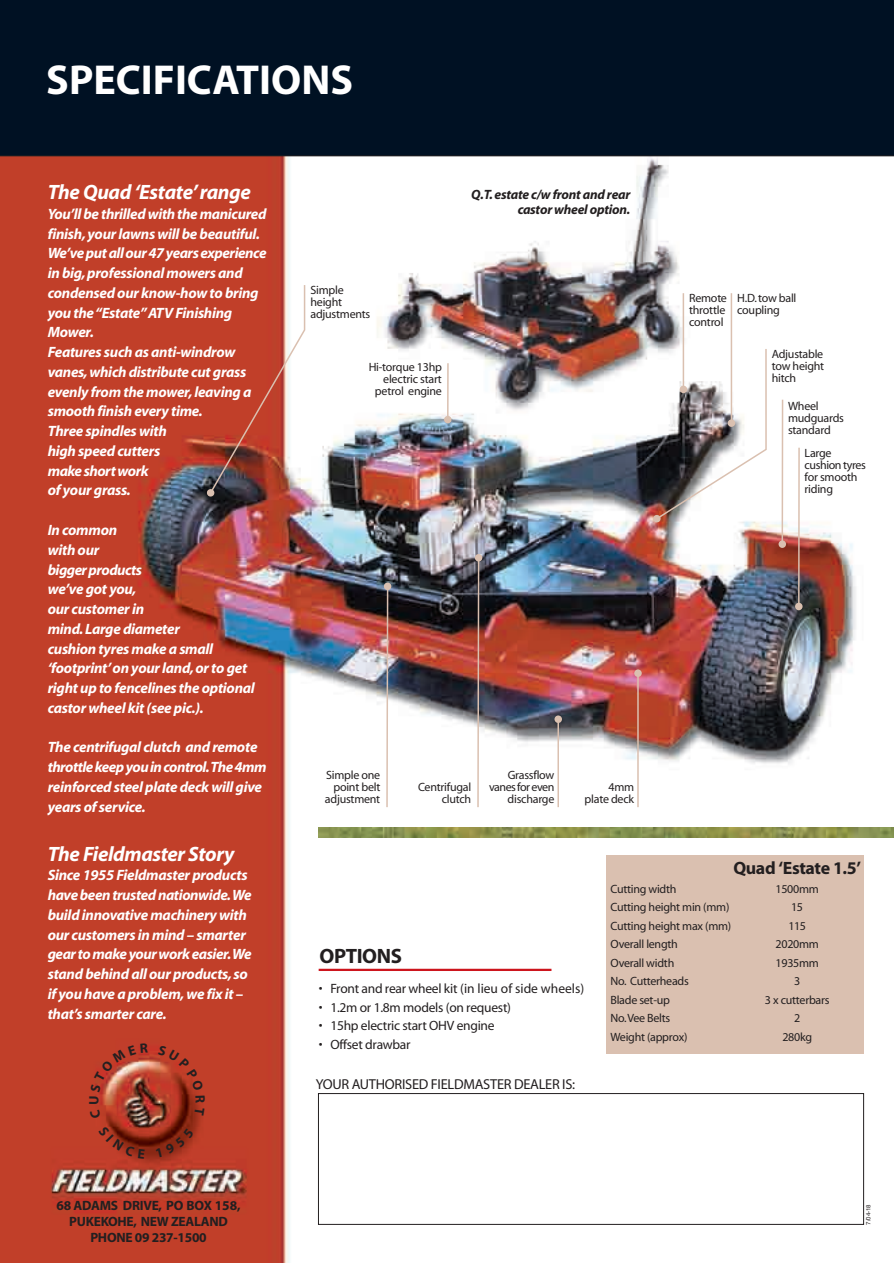
<style>
.page{position:relative;width:894px;height:1263px;background:#fff}
.page>*{position:absolute;margin:0;border:0;box-sizing:border-box;transform-origin:0 0}
.t1{font:700 42px "Myriad";color:#fff}
.t2{font:italic 700 20.85px "Myriad";letter-spacing:-.02em;color:#fff}
.t3{font:700 20.85px "Myriad";letter-spacing:-.02em;color:#231f20}
.t4{font:700 17.85px "Myriad";letter-spacing:-.02em;color:#231f20}
.t5{font:italic 700 15px/19.8px "Myriad";letter-spacing:-.02em;color:#fff}
.t6{font:14.4px "Myriad";letter-spacing:-.02em;color:#231f20}
.t7{font:13.5px "Myriad";letter-spacing:-.02em;color:#231f20}
.t8{font:700 13.5px/15.9px "Myriad";letter-spacing:-.02em;color:#231f20;text-align:center}
.t9{font:italic 700 13.5px/14.4px "Myriad";letter-spacing:-.02em;color:#231f20;text-align:right}
.t10{font:12px/12px "Myriad";letter-spacing:-.02em;color:#231f20}
.t11{font:6px "Helvetica";color:#231f20}
</style>
<div class="page">
<img style="left:0;top:156px;width:872px;height:1107px">
<div style="left:318px;top:1093px;width:545px;height:131px;border:1px solid #231f20"></div>
<div style="left:605px;top:855px;width:258px;height:198px;background:#dac0b0"></div>
<div style="left:0;top:0;width:893px;height:156px;background:#001123"></div>
<img style="left:318px;top:828px;width:575px;height:9px">
<hr style="left:318px;top:968px;width:233px;height:3px;background:#cd151d">
<svg style="left:206px;top:283px;width:100px;height:214px;background:#bc6254"></svg>
<hr style="left:447px;top:363px;width:1px;height:53px;background:#dac0b0">
<div style="left:444px;top:416px;width:7px;height:7px;background:#dac0b0;border-radius:50%"></div>
<hr style="left:682px;top:293px;width:2px;height:93px;background:#dac0b0">
<hr style="left:730px;top:293px;width:2px;height:127px;background:#dac0b0">
<svg style="left:652px;top:347px;width:115px;height:176px"></svg>
<hr style="left:781px;top:400px;width:2px;height:141px;background:#dac0b0">
<div style="left:778px;top:540px;width:7px;height:8px;background:#dac0b0;border-radius:50%"></div>
<hr style="left:797px;top:448px;width:2px;height:155px;background:#dac0b0">
<svg style="left:794px;top:603px;width:8px;height:7px"></svg>
<svg style="left:385px;top:589px;width:4px;height:219px"></svg>
<div style="left:384px;top:582px;width:7px;height:8px;background:#dac0b0;border-radius:50%"></div>
<svg style="left:476px;top:561px;width:4px;height:247px"></svg>
<div style="left:474px;top:554px;width:8px;height:7px;background:#dac0b0;border-radius:50%"></div>
<hr style="left:557px;top:722px;width:2px;height:85px;background:#dac0b0">
<div style="left:554px;top:715px;width:8px;height:8px;background:#dac0b0;border-radius:50%"></div>
<hr style="left:637px;top:676px;width:1px;height:131px;background:#dac0b0">
<div style="left:634px;top:669px;width:7px;height:8px;background:#dac0b0;border-radius:50%"></div>
<img style="left:89px;top:1043px;width:59px;height:75px">
<svg style="left:158px;top:1045px;width:47px;height:70px;background:#b23a25"></svg>
<svg style="left:98px;top:1125px;width:47px;height:33px;background:#9f301c"></svg>
<svg style="left:156px;top:1128px;width:38px;height:29px"></svg>
<h1 class="t1" style="left:46px;top:65px;width:308px">SPECIFICATIONS</h1>
<h2 class="t2" style="left:48px;top:184px;width:205px">The Quad ‘Estate’ range</h2>
<p class="t5" style="left:48px;top:205px;width:220px">You’ll be thrilled with the manicured finish, your lawns will be beautiful.<br>We’ve put all our 47 years experience in big, professional mowers and condensed our know-how to bring you the “Estate” ATV Finishing<br>Mower.<br>Features such as anti-windrow vanes, which distribute cut grass evenly from the mower, leaving a smooth finish every time.<br>Three spindles with<br>high speed cutters<br>make short work<br>of your grass.</p>
<p class="t5" style="left:48px;top:521px;width:209px">In common<br>with our<br>bigger products<br>we’ve got you,<br>our customer in<br>mind. Large diameter<br>cushion tyres make a small ‘footprint’ on your land, or to get right up to fencelines the optional castor wheel kit (see pic.).</p>
<p class="t5" style="left:48px;top:738px;width:220px">The centrifugal clutch and remote throttle keep you in control. The 4mm reinforced steel plate deck will give years of service.</p>
<p class="t10" style="left:310px;top:285px;width:61px">Simple height adjustments</p>
<p class="t10" style="left:368px;top:362px;width:75px;text-align:right">Hi-torque 13hp electric start petrol engine</p>
<p class="t9" style="left:471px;top:188px;width:161px">Q.T. estate c/w front and rear castor wheel option.</p>
<p class="t10" style="left:325px;top:769px;width:57px;text-align:right">Simple one point belt adjustment</p>
<p class="t10" style="left:418px;top:781px;width:55px;text-align:right">Centrifugal clutch</p>
<p class="t10" style="left:489px;top:770px;width:67px;text-align:right">Grassflow vanes for even discharge</p>
<p class="t10" style="left:584px;top:782px;width:51px;text-align:right">4mm plate deck</p>
<p class="t10" style="left:689px;top:293px;width:39px">Remote throttle control</p>
<p class="t10" style="left:737px;top:293px;width:61px">H.D. tow ball coupling</p>
<p class="t10" style="left:771px;top:349px;width:54px;text-align:justify">Adjustable tow height hitch</p>
<p class="t10" style="left:787px;top:401px;width:57px">Wheel mudguards standard</p>
<p class="t10" style="left:804px;top:448px;width:63px">Large cushion tyres for smooth riding</p>
<h2 class="t2" style="left:48px;top:845px;width:188px">The Fieldmaster Story</h2>
<p class="t5" style="left:48px;top:866px;width:205px">Since 1955 Fieldmaster products have been trusted nationwide. We build innovative machinery with our customers in mind – smarter gear to make your work easier. We stand behind all our products, so if you have a problem, we fix it – that’s smarter care.</p>
<p class="t8" style="left:56px;top:1198px;width:186px">68 ADAMS DRIVE, PO BOX 158,<br>PUKEKOHE, NEW ZEALAND<br>PHONE 09 237-1500</p>
<h2 class="t3" style="left:319px;top:948px;width:84px">OPTIONS</h2>
<p class="t7" style="left:318px;top:983px;width:267px">• Front and rear wheel kit (in lieu of side wheels)</p>
<p class="t7" style="left:318px;top:1002px;width:194px">• 1.2m or 1.8m models (on request)</p>
<p class="t7" style="left:318px;top:1020px;width:177px">• 15hp electric start OHV engine</p>
<p class="t7" style="left:318px;top:1039px;width:93px">• Offset drawbar</p>
<p class="t6" style="left:316px;top:1079px;width:261px">YOUR AUTHORISED FIELDMASTER DEALER IS:</p>
<p class="t4" style="left:733px;top:861px;width:129px">Quad ‘Estate 1.5’</p>
<p class="t10" style="left:610px;top:883px;width:67px">Cutting width</p>
<p class="t10" style="left:775px;top:883px;width:45px">1500mm</p>
<p class="t10" style="left:610px;top:902px;width:120px">Cutting height min (mm)</p>
<p class="t10" style="left:791px;top:902px;width:13px">15</p>
<p class="t10" style="left:610px;top:920px;width:122px">Cutting height max (mm)</p>
<p class="t10" style="left:788px;top:920px;width:19px">115</p>
<p class="t10" style="left:610px;top:939px;width:69px">Overall length</p>
<p class="t10" style="left:775px;top:939px;width:45px">2020mm</p>
<p class="t10" style="left:610px;top:957px;width:65px">Overall width</p>
<p class="t10" style="left:775px;top:957px;width:45px">1935mm</p>
<p class="t10" style="left:610px;top:976px;width:80px">No. Cutterheads</p>
<p class="t10" style="left:794px;top:976px;width:8px">3</p>
<p class="t10" style="left:610px;top:994px;width:61px">Blade set-up</p>
<p class="t10" style="left:764px;top:994px;width:66px">3 x cutterbars</p>
<p class="t10" style="left:610px;top:1013px;width:61px">No.Vee Belts</p>
<p class="t10" style="left:794px;top:1013px;width:8px">2</p>
<p class="t10" style="left:610px;top:1031px;width:78px">Weight (approx)</p>
<p class="t10" style="left:782px;top:1031px;width:31px">280kg</p>
<p class="t11" style="left:866px;top:1224px;width:22px;rotate:-90deg">7/04-18</p>
</div>
